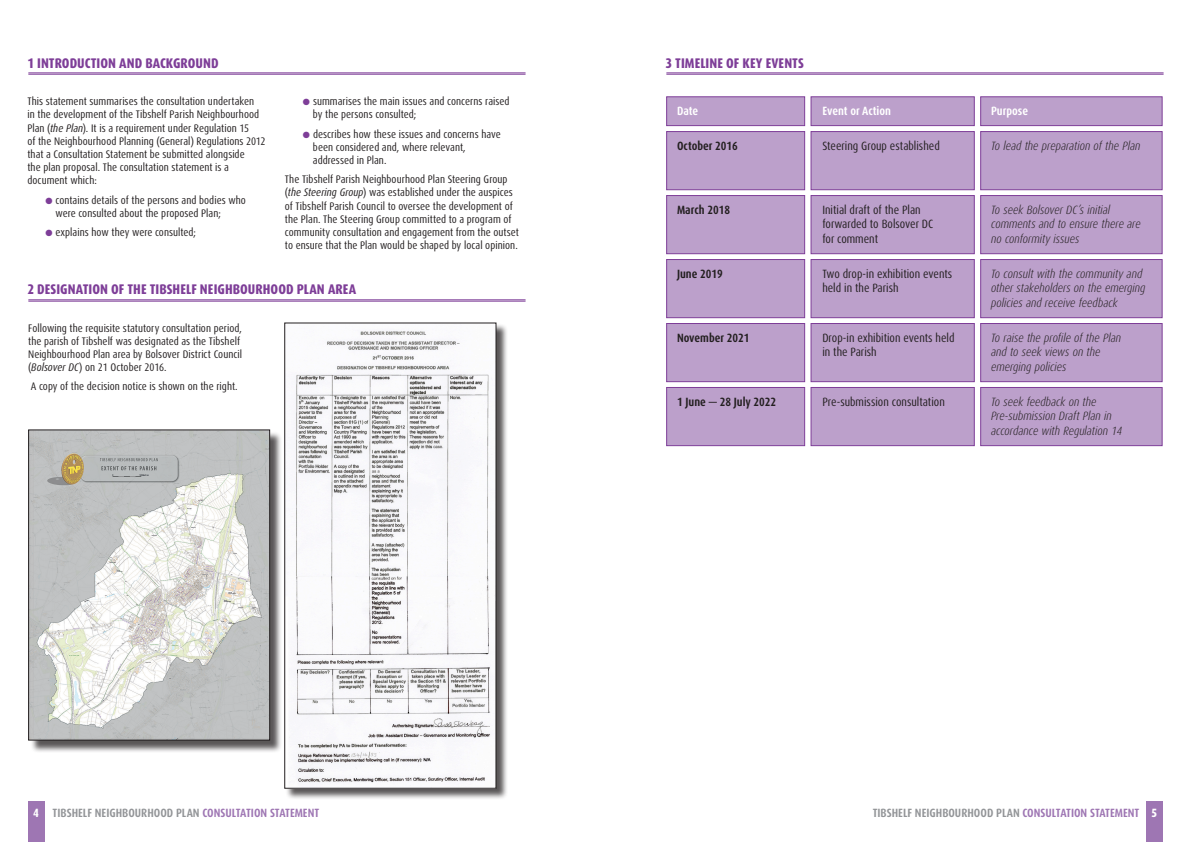
<style>
.page{position:relative;width:1191px;height:842px;background:#fff}
.page>*{position:absolute;margin:0;border:0;box-sizing:border-box;transform-origin:0 0}
.t1{font:800 condensed 14px "Dax Pro";letter-spacing:.005em;color:#7e3e98}
.t2{font:italic 300 condensed 12px/14.4px "Dax Pro";color:#231f20}
.t3{font:condensed 12px/14.4px "Dax Pro";color:#231f20}
.t4{font:700 condensed 12px "Dax Pro";color:#939598}
.t5{font:700 condensed 12px "Dax Pro";color:#231f20}
.t6{font:700 condensed 12px "Dax Pro";color:#fff}
.t7{font:condensed 11px/13.2px "Dax Pro";letter-spacing:.005em;color:#231f20}
.s1{font-style:italic}
.s2{color:#7e3e98}
.s3{font-weight:800;color:#fff}
.s4{color:#9e76b3}
</style>
<div class="page">
<div style="left:28px;top:801px;width:17px;height:41px;background:#9e76b3"></div>
<div style="left:1145px;top:801px;width:17px;height:41px;background:#9e76b3"></div>
<div style="left:666px;top:131px;width:139px;height:59px;background:#bca0cb;border:1px solid #7e3e98"></div>
<div style="left:666px;top:97px;width:139px;height:29px;background:#bca0cb;border:1px solid #7e3e98"></div>
<div style="left:666px;top:195px;width:139px;height:59px;background:#bca0cb;border:1px solid #7e3e98"></div>
<div style="left:666px;top:259px;width:139px;height:59px;background:#bca0cb;border:1px solid #7e3e98"></div>
<div style="left:666px;top:323px;width:139px;height:59px;background:#bca0cb;border:1px solid #7e3e98"></div>
<div style="left:666px;top:387px;width:139px;height:59px;background:#bca0cb;border:1px solid #7e3e98"></div>
<div style="left:810px;top:131px;width:164px;height:59px;background:#bca0cb;border:1px solid #7e3e98"></div>
<div style="left:810px;top:97px;width:164px;height:29px;background:#bca0cb;border:1px solid #7e3e98"></div>
<div style="left:810px;top:195px;width:164px;height:59px;background:#bca0cb;border:1px solid #7e3e98"></div>
<div style="left:810px;top:259px;width:164px;height:59px;background:#bca0cb;border:1px solid #7e3e98"></div>
<div style="left:810px;top:323px;width:164px;height:59px;background:#bca0cb;border:1px solid #7e3e98"></div>
<div style="left:810px;top:387px;width:164px;height:59px;background:#bca0cb;border:1px solid #7e3e98"></div>
<div style="left:980px;top:131px;width:182px;height:59px;background:#bca0cb;border:1px solid #7e3e98"></div>
<div style="left:980px;top:97px;width:182px;height:29px;background:#bca0cb;border:1px solid #7e3e98"></div>
<div style="left:980px;top:195px;width:182px;height:59px;background:#bca0cb;border:1px solid #7e3e98"></div>
<div style="left:980px;top:259px;width:182px;height:59px;background:#bca0cb;border:1px solid #7e3e98"></div>
<div style="left:980px;top:323px;width:182px;height:59px;background:#bca0cb;border:1px solid #7e3e98"></div>
<div style="left:980px;top:387px;width:182px;height:59px;background:#bca0cb;border:1px solid #7e3e98"></div>
<hr style="left:28px;top:73px;width:497px;height:1px;background:#7e3e98">
<hr style="left:28px;top:74px;width:497px;height:1px;background:#7e3e98">
<hr style="left:666px;top:73px;width:497px;height:1px;background:#7e3e98">
<hr style="left:666px;top:74px;width:497px;height:1px;background:#7e3e98">
<hr style="left:28px;top:300px;width:497px;height:1px;background:#7e3e98">
<hr style="left:28px;top:301px;width:497px;height:1px;background:#7e3e98">
<div style="left:30px;top:431px;width:252px;height:322px;background:#231f20;opacity:.75"></div>
<svg style="left:28px;top:429px;width:242px;height:312px"></svg>
<div style="left:285px;top:323px;width:223px;height:477px;background:#231f20;opacity:.75"></div>
<svg style="left:284px;top:322px;width:212px;height:467px"></svg>
<p class="t1" style="left:27px;top:54px;width:193px">1 INTRODUCTION AND BACKGROUND</p>
<p class="t1" style="left:665px;top:54px;width:140px">3 TIMELINE OF KEY EVENTS</p>
<p class="t7" style="left:27px;top:95px;width:233px">This statement summarises the consultation undertaken in the development of the Tibshelf Parish Neighbourhood<br>Plan (<span class="s1">the Plan</span>). It is a requirement under Regulation 15</p>
<p class="t7" style="left:27px;top:134px;width:240px">of the Neighbourhood Planning (General) Regulations 2012 that a Consultation Statement be submitted alongside</p>
<p class="t7" style="left:27px;top:161px;width:203px">the plan proposal. The consultation statement is a document which:</p>
<p class="t7" style="left:45px;top:193px;width:202px"><span class="s2">●</span> contains details of the persons and bodies who</p>
<p class="t7" style="left:55px;top:206px;width:167px">were consulted about the proposed Plan;</p>
<p class="t7" style="left:45px;top:226px;width:152px"><span class="s2">●</span> explains how they were consulted;</p>
<p class="t7" style="left:303px;top:95px;width:208px"><span class="s2">●</span> summarises the main issues and concerns raised</p>
<p class="t7" style="left:313px;top:108px;width:105px">by the persons consulted;</p>
<p class="t7" style="left:303px;top:127px;width:199px"><span class="s2">●</span> describes how these issues and concerns have</p>
<p class="t7" style="left:313px;top:140px;width:154px">been considered and, where relevant,</p>
<p class="t7" style="left:313px;top:154px;width:75px">addressed in Plan.</p>
<p class="t7" style="left:285px;top:173px;width:235px">The Tibshelf Parish Neighbourhood Plan Steering Group (<span class="s1">the Steering Group</span>) was established under the auspices of Tibshelf Parish Council to oversee the development of the Plan. The Steering Group committed to a program of community consultation and engagement from the outset to ensure that the Plan would be shaped by local opinion.</p>
<p class="t1" style="left:27px;top:280px;width:330px">2 DESIGNATION OF THE TIBSHELF NEIGHBOURHOOD PLAN AREA</p>
<p class="t7" style="left:28px;top:321px;width:216px">Following the requisite statutory consultation period, the parish of Tibshelf was designated as the Tibshelf Neighbourhood Plan area by Bolsover District Council (<span class="s1">Bolsover DC</span>) on 21 October 2016.</p>
<p class="t7" style="left:31px;top:380px;width:208px">A copy of the decision notice is shown on the right.</p>
<p class="t6" style="left:677px;top:103px;width:23px">Date</p>
<p class="t5" style="left:677px;top:138px;width:62px">October 2016</p>
<p class="t5" style="left:677px;top:202px;width:55px">March 2018</p>
<p class="t5" style="left:677px;top:266px;width:47px">June 2019</p>
<p class="t5" style="left:677px;top:330px;width:74px">November 2021</p>
<p class="t5" style="left:677px;top:394px;width:101px">1 June — 28 July 2022</p>
<p class="t6" style="left:822px;top:103px;width:70px">Event or Action</p>
<p class="t3" style="left:822px;top:139px;width:119px">Steering Group established</p>
<p class="t3" style="left:822px;top:202px;width:112px">Initial draft of the Plan forwarded to Bolsover DC</p>
<p class="t3" style="left:822px;top:231px;width:57px">for comment</p>
<p class="t3" style="left:822px;top:266px;width:131px">Two drop-in exhibition events held in the Parish</p>
<p class="t3" style="left:822px;top:330px;width:134px">Drop-in exhibition events held in the Parish</p>
<p class="t3" style="left:822px;top:394px;width:124px">Pre-submission consultation</p>
<p class="t6" style="left:991px;top:103px;width:39px">Purpose</p>
<p class="t2" style="left:991px;top:139px;width:151px">To lead the preparation of the Plan</p>
<p class="t2" style="left:991px;top:202px;width:151px">To seek Bolsover DC’s initial comments and to ensure there are no conformity issues</p>
<p class="t2" style="left:991px;top:266px;width:156px">To consult with the community and other stakeholders on the emerging policies and receive feedback</p>
<p class="t2" style="left:991px;top:330px;width:131px">To raise the profile of the Plan</p>
<p class="t2" style="left:991px;top:345px;width:111px">and to seek views on the</p>
<p class="t2" style="left:991px;top:359px;width:77px">emerging policies</p>
<p class="t2" style="left:991px;top:394px;width:107px">To seek feedback on the</p>
<p class="t2" style="left:991px;top:409px;width:132px">Pre-submission Draft Plan in accordance with Regulation 14</p>
<p class="t4" style="left:33px;top:805px;width:287px"><span class="s3">4</span> TIBSHELF NEIGHBOURHOOD PLAN <span class="s4">CONSULTATION STATEMENT</span></p>
<p class="t4" style="left:872px;top:805px;width:286px">TIBSHELF NEIGHBOURHOOD PLAN <span class="s4">CONSULTATION STATEMENT</span> <span class="s3">5</span></p>
</div>
